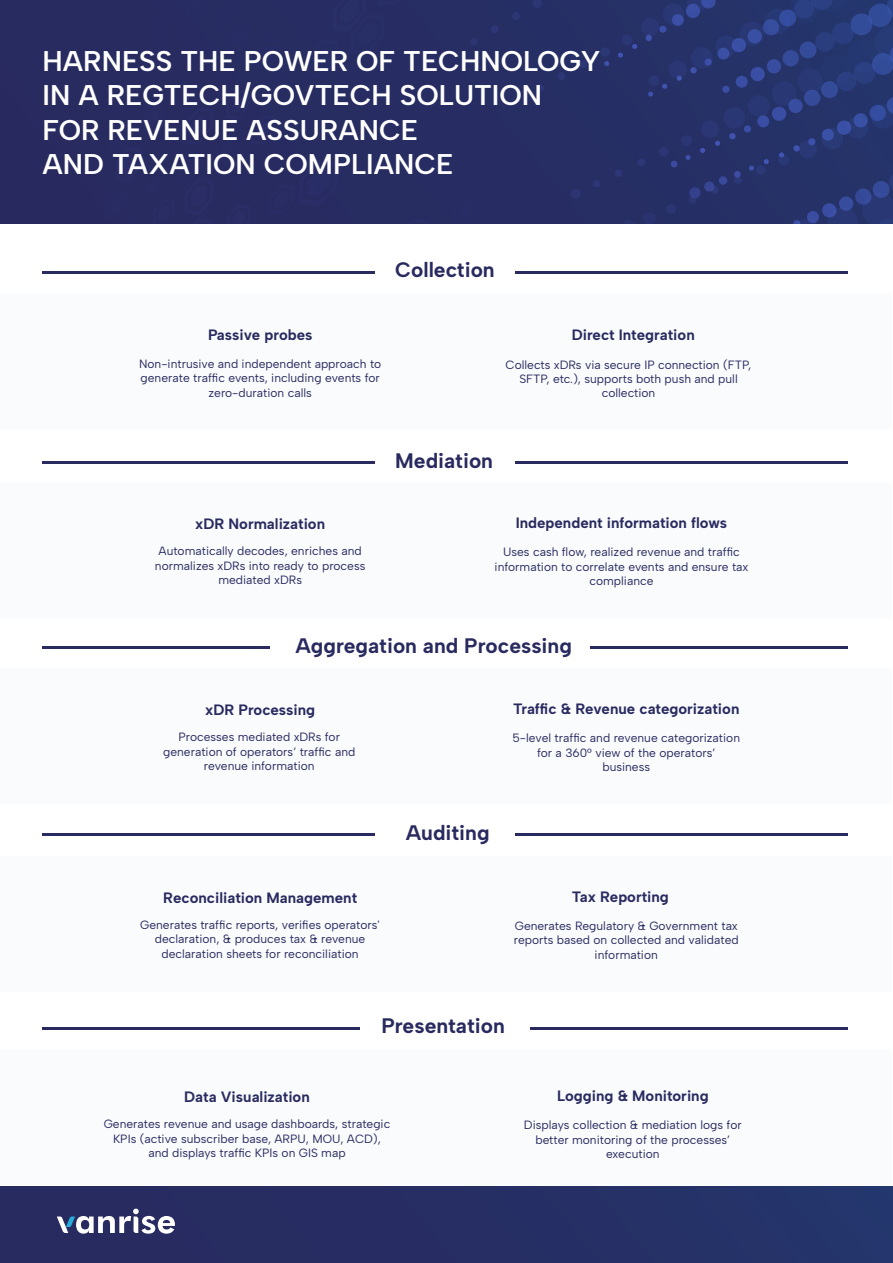
<style>
.page{position:relative;width:893px;height:1263px;background:#fff}
.page>*{position:absolute;margin:0;border:0;box-sizing:border-box;transform-origin:0 0}
.t1{font:600 28.5px/34.2px "Albert Sans";color:#fff}
.t2{font:700 21px "Albert Sans";color:#292a5f}
.t3{font:700 15px "Albert Sans";color:#292a5f}
.t4{font:12px/14.4px "Albert Sans";color:#292a5f;text-align:center}
</style>
<div class="page">
<div style="left:0;top:0;width:893px;height:224px;background:#272c62"></div>
<div style="left:734px;top:171px;width:7px;height:7px;background:#3c4ca3;border-radius:50%"></div>
<div style="left:719px;top:176px;width:8px;height:9px;background:#39499b;border-radius:50%"></div>
<div style="left:704px;top:181px;width:10px;height:11px;background:#374592;border-radius:50%"></div>
<div style="left:689px;top:187px;width:12px;height:11px;background:#34408b;border-radius:50%"></div>
<div style="left:729px;top:133px;width:7px;height:6px;background:#3f52ac;border-radius:50%"></div>
<svg style="left:715px;top:141px;width:5px;height:5px"></svg>
<svg style="left:700px;top:148px;width:5px;height:5px"></svg>
<svg style="left:685px;top:155px;width:6px;height:5px"></svg>
<svg style="left:671px;top:161px;width:6px;height:6px"></svg>
<div style="left:722px;top:86px;width:7px;height:7px;background:#3b4ea5;border-radius:50%"></div>
<div style="left:736px;top:76px;width:12px;height:12px;background:#394ea2;border-radius:50%"></div>
<div style="left:690px;top:67px;width:7px;height:6px;background:#3e52ac;border-radius:50%"></div>
<svg style="left:717px;top:48px;width:12px;height:12px"></svg>
<div style="left:732px;top:38px;width:14px;height:14px;background:#394ea4;border-radius:50%"></div>
<svg style="left:677px;top:77px;width:5px;height:4px"></svg>
<svg style="left:662px;top:84px;width:5px;height:5px"></svg>
<svg style="left:648px;top:92px;width:5px;height:5px"></svg>
<div style="left:645px;top:35px;width:7px;height:6px;background:#3f52ac;border-radius:50%"></div>
<div style="left:659px;top:26px;width:7px;height:7px;background:#3b4ea5;border-radius:50%"></div>
<svg style="left:672px;top:14px;width:12px;height:12px"></svg>
<div style="left:686px;top:4px;width:14px;height:14px;background:#394ea2;border-radius:50%"></div>
<svg style="left:632px;top:44px;width:5px;height:5px"></svg>
<svg style="left:618px;top:53px;width:5px;height:5px"></svg>
<svg style="left:604px;top:61px;width:5px;height:5px"></svg>
<svg style="left:734px;top:176px;width:8px;height:8px"></svg>
<svg style="left:711px;top:186px;width:8px;height:8px"></svg>
<svg style="left:689px;top:196px;width:7px;height:8px"></svg>
<div style="left:666px;top:204px;width:10px;height:10px;background:#2b3572;border-radius:50%"></div>
<svg style="left:644px;top:212px;width:12px;height:12px"></svg>
<svg style="left:623px;top:220px;width:12px;height:4px"></svg>
<div style="left:659px;top:147px;width:9px;height:9px;background:#2c3675;border-radius:50%"></div>
<div style="left:681px;top:135px;width:11px;height:11px;background:#2b3674;border-radius:50%"></div>
<div style="left:701px;top:120px;width:18px;height:18px;background:#2b3774;border-radius:50%"></div>
<div style="left:723px;top:107px;width:22px;height:21px;background:#2b3775;border-radius:50%"></div>
<div style="left:637px;top:158px;width:8px;height:8px;background:#2d3777;border-radius:50%"></div>
<div style="left:615px;top:169px;width:8px;height:8px;background:#2d3676;border-radius:50%"></div>
<div style="left:593px;top:180px;width:7px;height:7px;background:#2d3574;border-radius:50%"></div>
<div style="left:571px;top:189px;width:10px;height:10px;background:#2c3471;border-radius:50%"></div>
<div style="left:648px;top:75px;width:11px;height:11px;background:#2b3674;border-radius:50%"></div>
<div style="left:669px;top:60px;width:18px;height:18px;background:#2b3775;border-radius:50%"></div>
<svg style="left:691px;top:47px;width:22px;height:22px"></svg>
<svg style="left:716px;top:35px;width:21px;height:22px"></svg>
<svg style="left:739px;top:0;width:154px;height:224px"></svg>
<div style="left:600px;top:47px;width:10px;height:10px;background:#2c3776;border-radius:50%"></div>
<div style="left:622px;top:34px;width:10px;height:11px;background:#2b3674;border-radius:50%"></div>
<div style="left:641px;top:18px;width:18px;height:18px;background:#2b3775;border-radius:50%"></div>
<svg style="left:663px;top:3px;width:21px;height:22px"></svg>
<svg style="left:687px;top:0;width:28px;height:11px"></svg>
<div style="left:580px;top:60px;width:7px;height:8px;background:#2d3777;border-radius:50%"></div>
<div style="left:558px;top:72px;width:7px;height:8px;background:#2d3776;border-radius:50%"></div>
<div style="left:536px;top:84px;width:8px;height:8px;background:#2c3574;border-radius:50%"></div>
<svg style="left:533px;top:0;width:9px;height:8px"></svg>
<div style="left:512px;top:12px;width:8px;height:8px;background:#2d3776;border-radius:50%"></div>
<div style="left:491px;top:25px;width:8px;height:8px;background:#2d3676;border-radius:50%"></div>
<div style="left:470px;top:38px;width:8px;height:8px;background:#2d3574;border-radius:50%"></div>
<div style="left:0;top:1186px;width:893px;height:77px;background:#272e64"></div>
<svg style="left:57px;top:1208px;width:118px;height:25px"></svg>
<div style="left:0;top:293px;width:891px;height:136px;background:#f9fbfd"></div>
<hr style="left:515px;top:271px;width:332px;height:2px;background:#292a5f">
<hr style="left:43px;top:271px;width:332px;height:2px;background:#292a5f">
<div style="left:0;top:483px;width:891px;height:136px;background:#f9fbfd"></div>
<hr style="left:515px;top:462px;width:332px;height:2px;background:#292a5f">
<hr style="left:43px;top:462px;width:332px;height:2px;background:#292a5f">
<div style="left:0;top:668px;width:891px;height:136px;background:#f9fbfd"></div>
<hr style="left:590px;top:646px;width:257px;height:2px;background:#292a5f">
<hr style="left:43px;top:646px;width:227px;height:2px;background:#292a5f">
<div style="left:0;top:856px;width:891px;height:135px;background:#f9fbfd"></div>
<hr style="left:515px;top:834px;width:332px;height:2px;background:#292a5f">
<hr style="left:43px;top:834px;width:332px;height:2px;background:#292a5f">
<div style="left:0;top:1049px;width:891px;height:136px;background:#f9fbfd"></div>
<hr style="left:530px;top:1027px;width:317px;height:2px;background:#292a5f">
<hr style="left:43px;top:1027px;width:317px;height:2px;background:#292a5f">
<h1 class="t1" style="left:43px;top:44px;width:559px">HARNESS THE POWER OF TECHNOLOGY<br>IN A REGTECH/GOVTECH SOLUTION<br>FOR REVENUE ASSURANCE<br>AND TAXATION COMPLIANCE</h1>
<h2 class="t2" style="left:395px;top:257px;width:101px">Collection</h2>
<p class="t3" style="left:208px;top:326px;width:106px">Passive probes</p>
<p class="t3" style="left:572px;top:326px;width:124px">Direct Integration</p>
<p class="t4" style="left:139px;top:356px;width:244px">Non-intrusive and independent approach to generate traffic events, including events for zero-duration calls</p>
<p class="t4" style="left:506px;top:357px;width:247px">Collects xDRs via secure IP connection (FTP,<br>SFTP, etc.), supports both push and pull collection</p>
<h2 class="t2" style="left:395px;top:448px;width:99px">Mediation</h2>
<p class="t3" style="left:195px;top:515px;width:131px">xDR Normalization</p>
<p class="t3" style="left:516px;top:513px;width:213px">Independent information flows</p>
<p class="t4" style="left:155px;top:544px;width:212px">Automatically decodes, enriches and normalizes xDRs into ready to process mediated xDRs</p>
<p class="t4" style="left:495px;top:545px;width:255px">Uses cash flow, realized revenue and traffic information to correlate events and ensure tax compliance</p>
<h2 class="t2" style="left:295px;top:632px;width:278px">Aggregation and Processing</h2>
<p class="t3" style="left:205px;top:701px;width:112px">xDR Processing</p>
<p class="t3" style="left:513px;top:699px;width:228px">Traffic &amp; Revenue categorization</p>
<p class="t4" style="left:163px;top:730px;width:194px">Processes mediated xDRs for generation of operators’ traffic and revenue information</p>
<p class="t4" style="left:512px;top:731px;width:229px">5-level traffic and revenue categorization for a 360° view of the operators’ business</p>
<h2 class="t2" style="left:406px;top:820px;width:85px">Auditing</h2>
<p class="t3" style="left:163px;top:888px;width:195px">Reconciliation Management</p>
<p class="t3" style="left:572px;top:887px;width:98px">Tax Reporting</p>
<p class="t4" style="left:140px;top:918px;width:241px">Generates traffic reports, verifies operators' declaration, &amp; produces tax &amp; revenue declaration sheets for reconciliation</p>
<p class="t4" style="left:514px;top:918px;width:226px">Generates Regulatory &amp; Government tax reports based on collected and validated information</p>
<h2 class="t2" style="left:381px;top:1013px;width:125px">Presentation</h2>
<p class="t3" style="left:184px;top:1088px;width:127px">Data Visualization</p>
<p class="t3" style="left:557px;top:1086px;width:153px">Logging &amp; Monitoring</p>
<p class="t4" style="left:104px;top:1117px;width:288px">Generates revenue and usage dashboards, strategic<br>KPIs (active subscriber base, ARPU, MOU, ACD), and displays traffic KPIs on GIS map</p>
<p class="t4" style="left:524px;top:1118px;width:219px">Displays collection &amp; mediation logs for better monitoring of the processes’ execution</p>
</div>
